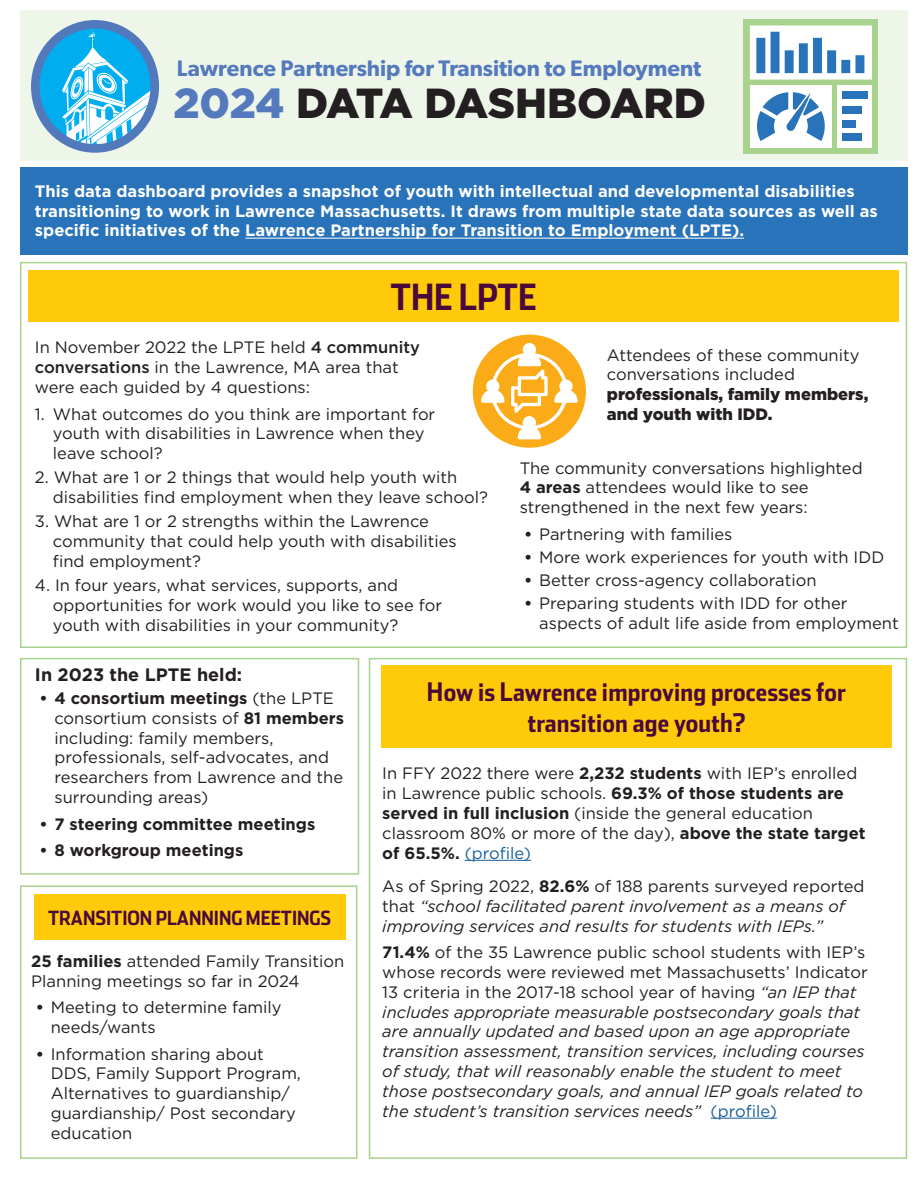
<style>
.page{position:relative;width:918px;height:1188px;background:#fff}
.page>*{position:absolute;margin:0;border:0;box-sizing:border-box;transform-origin:0 0}
.t1{font:900 42px "Gotham";letter-spacing:-.01em;color:#231f20}
.info_text{font:36px "Stainless Cond Bold Tab";color:#4a083b}
.H1_stainless_lowercase{font:25.5px/30.6px "Stainless Cond Bold Tab";letter-spacing:.01em;color:#4a083b;text-align:center}
.t2{font:600 22.5px "Gibson";color:#5479bd}
.info_text-2{font:19.5px "Stainless Cond Bold Tab";color:#4a083b}
.text_new{font:700 18px "Gotham";color:#231f20}
.text_new-2{font:16.5px/19.8px "Gotham";color:#231f20}
.info_text-3{font:16.5px/19.8px "Gotham";color:#231f20}
.text_new-3{font:italic 16.5px/19.8px "Gotham";color:#231f20}
.text{font:700 16.5px/19.8px "Gotham";color:#fff}
.t3{font:700 16.5px "Gotham";color:#231f20}
.s1{color:#5479bd}
.s2{font-weight:500}
.s3{font-weight:900}
.s4{font-weight:700}
.s5{color:#175d9e}
.s6{font-style:normal}
.s7{font-weight:700;font-style:normal}
.s8{font-style:normal;color:#175d9e}
</style>
<div class="page">
<div style="left:20px;top:885px;width:337px;height:274px;border:2px solid #a7d38d"></div>
<div style="left:28px;top:270px;width:871px;height:52px;background:#feca0a"></div>
<div style="left:20px;top:167px;width:887px;height:88px;background:#2873ba"></div>
<div style="left:20px;top:11px;width:887px;height:150px;background:#edf6e9"></div>
<hr style="left:245px;top:238px;width:499px;height:1px;background:#fff">
<div style="left:744px;top:20px;width:134px;height:134px;background:#a7d38d"></div>
<div style="left:750px;top:86px;width:82px;height:62px;background:#fff"></div>
<div style="left:838px;top:86px;width:34px;height:62px;background:#fff"></div>
<svg style="left:757px;top:92px;width:68px;height:49px"></svg>
<svg style="left:750px;top:25px;width:122px;height:55px;background:#bed5e8"></svg>
<div style="left:842px;top:92px;width:25px;height:7px;background:#2873ba"></div>
<div style="left:842px;top:106px;width:19px;height:8px;background:#2873ba"></div>
<div style="left:842px;top:120px;width:14px;height:7px;background:#2873ba"></div>
<div style="left:842px;top:134px;width:19px;height:7px;background:#2873ba"></div>
<div style="left:20px;top:262px;width:887px;height:386px;border:2px solid #a7d38d"></div>
<div style="left:369px;top:658px;width:538px;height:501px;border:2px solid #a7d38d"></div>
<div style="left:20px;top:658px;width:339px;height:217px;border:2px solid #a7d38d"></div>
<div style="left:39px;top:27px;width:115px;height:119px;background:#00aeef;border-radius:50%"></div>
<div style="left:31px;top:20px;width:128px;height:133px;border:9px solid #5379bd;border-radius:50%"></div>
<svg style="left:62px;top:30px;width:90px;height:118px"></svg>
<div style="left:473px;top:335px;width:113px;height:113px;background:#faab17;border-radius:50%"></div>
<svg style="left:481px;top:343px;width:97px;height:96px"></svg>
<hr style="left:465px;top:860px;width:66px;height:1px;background:#175d9e">
<hr style="left:711px;top:1118px;width:66px;height:1px;background:#175d9e">
<div style="left:381px;top:665px;width:511px;height:83px;background:#feca0a"></div>
<div style="left:34px;top:895px;width:312px;height:45px;background:#feca0a"></div>
<p class="t2" style="left:177px;top:54px;width:526px">Lawrence Partnership for Transition to Employment</p>
<p class="t1" style="left:173px;top:74px;width:534px"><span class="s1">2024</span> DATA DASHBOARD</p>
<p class="text" style="left:35px;top:181px;width:844px">This data dashboard provides a snapshot of youth with intellectual and developmental disabilities transitioning to work in Lawrence Massachusetts. It draws from multiple state data sources as well as specific initiatives of the Lawrence Partnership for Transition to Employment (LPTE).</p>
<p class="info_text" style="left:390px;top:276px;width:148px">THE LPTE</p>
<p class="info_text-3" style="left:35px;top:337px;width:387px">In November 2022 the LPTE held <span class="s2">4 community conversations</span> in the Lawrence, MA area that were each guided by 4 questions:</p>
<p class="info_text-3" style="left:53px;top:404px;width:384px;text-indent:-18px">1. What outcomes do you think are important for youth with disabilities in Lawrence when they leave school?</p>
<p class="info_text-3" style="left:53px;top:467px;width:436px;text-indent:-18px">2. What are 1 or 2 things that would help youth with disabilities find employment when they leave school?</p>
<p class="info_text-3" style="left:53px;top:511px;width:405px;text-indent:-18px">3. What are 1 or 2 strengths within the Lawrence community that could help youth with disabilities find employment?</p>
<p class="info_text-3" style="left:53px;top:575px;width:391px;text-indent:-18px">4. In four years, what services, supports, and opportunities for work would you like to see for youth with disabilities in your community?</p>
<p class="info_text-3" style="left:607px;top:345px;width:263px">Attendees of these community conversations included <span class="s3">professionals, family members, and youth with IDD.</span></p>
<p class="info_text-3" style="left:520px;top:457px;width:344px">The community conversations highlighted<br><span class="s4">4 areas</span> attendees would like to see strengthened in the next few years:</p>
<p class="text_new-2" style="left:524px;top:524px;width:210px"><span class="s4">•</span> Partnering with families</p>
<p class="text_new-2" style="left:524px;top:547px;width:361px"><span class="s4">•</span> More work experiences for youth with IDD</p>
<p class="text_new-2" style="left:524px;top:570px;width:294px"><span class="s4">•</span> Better cross-agency collaboration</p>
<p class="text_new-2" style="left:539px;top:593px;width:361px;text-indent:-15px"><span class="s4">•</span> Preparing students with IDD for other aspects of adult life aside from employment</p>
<p class="text_new" style="left:35px;top:663px;width:209px">In 2023 the LPTE held:</p>
<p class="text_new-2" style="left:54px;top:688px;width:291px;text-indent:-15px"><span class="s4">• 4 consortium meetings</span> (the LPTE consortium consists of <span class="s4">81 members </span>including: family members, professionals, self-advocates, and researchers from Lawrence and the surrounding areas)</p>
<p class="t3" style="left:39px;top:813px;width:277px">• 7 steering committee meetings</p>
<p class="t3" style="left:39px;top:839px;width:205px">• 8 workgroup meetings</p>
<p class="info_text-2" style="left:48px;top:906px;width:285px">TRANSITION PLANNING MEETINGS</p>
<p class="text_new-2" style="left:31px;top:951px;width:315px"><span class="s4">25 families</span> attended Family Transition<br>Planning meetings so far in 2024</p>
<p class="text_new-2" style="left:51px;top:997px;width:232px;text-indent:-15px"><span class="s4">•</span> Meeting to determine family needs/wants</p>
<p class="text_new-2" style="left:51px;top:1043px;width:252px;text-indent:-15px"><span class="s4">•</span> Information sharing about<br>DDS, Family Support Program,<br>Alternatives to guardianship/ guardianship/ Post secondary education</p>
<p class="H1_stainless_lowercase" style="left:427px;top:676px;width:421px">How is Lawrence improving processes for transition age youth?</p>
<p class="text_new-2" style="left:382px;top:763px;width:485px">In FFY 2022 there were <span class="s4">2,232 students</span> with IEP’s enrolled in Lawrence public schools. <span class="s4">69.3% of those students are served in full inclusion</span> (inside the general education classroom 80% or more of the day), <span class="s4">above the state target of 65.5%.</span> <span class="s5">(profile)</span></p>
<p class="text_new-3" style="left:382px;top:876px;width:484px"><span class="s6">As of Spring 2022,</span> <span class="s7">82.6%</span> <span class="s6">of 188 parents surveyed reported that</span> “school facilitated parent involvement as a means of improving services and results for students with IEPs.”</p>
<p class="text_new-3" style="left:382px;top:942px;width:487px"><span class="s7">71.4%</span> <span class="s6">of the 35 Lawrence public school students with IEP’s whose records were reviewed met Massachusetts’ Indicator 13 criteria in the 2017-18 school year of having</span> “an IEP that includes appropriate measurable postsecondary goals that are annually updated and based upon an age appropriate transition assessment, transition services, including courses of study, that will reasonably enable the student to meet those postsecondary goals, and annual IEP goals related to the student’s transition services needs” <span class="s8">(profile)</span></p>
</div>
